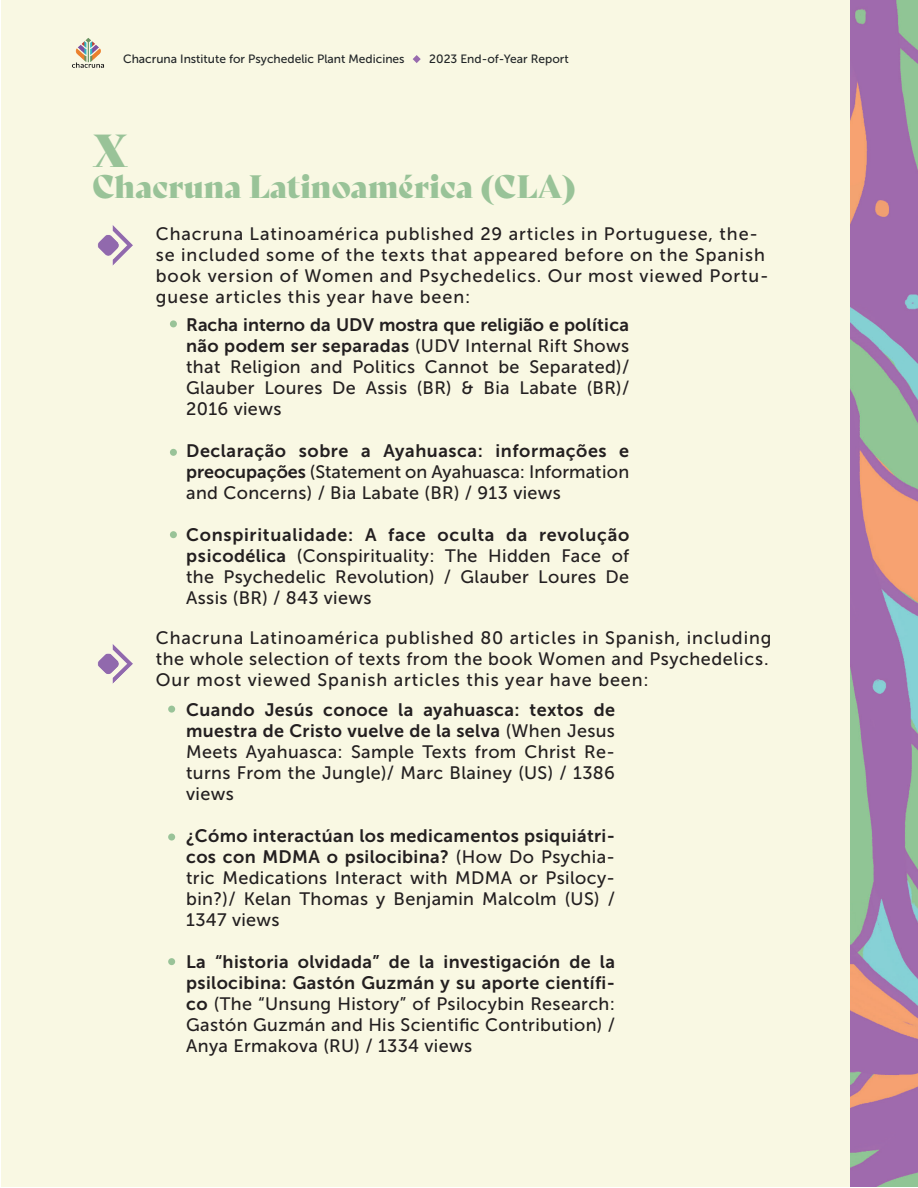
<style>
.page{position:relative;width:918px;height:1188px;background:#fff}
.page>*{position:absolute;margin:0;border:0;box-sizing:border-box;transform-origin:0 0}
.t1{font:45px "Bely Display";color:#99c398}
.t2{font:31.5px "Bely Display";color:#99c398}
.t3{font:18px/21px "Museo Sans 500";letter-spacing:.03em;color:#231f20;text-align:justify}
.t4{font:18px/21px "Museo Sans 500";letter-spacing:.05em;color:#231f20}
.t5{font:18px/21px "Museo Sans 700";letter-spacing:.02em;color:#231f20}
.t6{font:18px "Museo Sans 700";color:#231f20}
.t7{font:18px "Museo Sans 700";letter-spacing:.04em;color:#231f20}
.t8{font:12px "Museo Sans 500";color:#212527}
.s1{font-family:"Museo Sans 700"}
.s2{font-family:"Museo Sans 500"}
</style>
<div class="page">
<div style="left:1px;top:0;width:917px;height:1186px;background:#f9f8e3"></div>
<img style="left:850px;top:0;width:68px;height:1187px">
<svg style="left:413px;top:55px;width:8px;height:8px"></svg>
<img style="left:72px;top:38px;width:32px;height:30px">
<img style="left:97px;top:225px;width:36px;height:41px">
<div style="left:170px;top:320px;width:7px;height:7px;background:#99c398;border-radius:50%"></div>
<img style="left:97px;top:644px;width:36px;height:40px">
<div style="left:168px;top:706px;width:7px;height:7px;background:#99c398;border-radius:50%"></div>
<div style="left:168px;top:834px;width:7px;height:7px;background:#99c398;border-radius:50%"></div>
<div style="left:168px;top:958px;width:7px;height:7px;background:#99c398;border-radius:50%"></div>
<div style="left:170px;top:449px;width:7px;height:7px;background:#99c398;border-radius:50%"></div>
<div style="left:170px;top:531px;width:7px;height:7px;background:#99c398;border-radius:50%"></div>
<p class="t8" style="left:123px;top:52px;width:283px">Chacruna Institute for Psychedelic Plant Medicines</p>
<p class="t8" style="left:429px;top:52px;width:141px">2023 End-of-Year Report</p>
<h1 class="t1" style="left:92px;top:115px;width:37px">X</h1>
<h2 class="t2" style="left:92px;top:161px;width:485px">Chacruna Latinoamérica (CLA)</h2>
<p class="t4" style="left:156px;top:223px;width:614px">Chacruna Latinoamérica published 29 articles in Portuguese, the&shy;se included some of the texts that appeared before on the Spanish book version of Women and Psychedelics. Our most viewed Portu&shy;guese articles this year have been:</p>
<p class="t6" style="left:186px;top:314px;width:445px">Racha interno da UDV mostra que religião e política</p>
<p class="t3" style="left:186px;top:335px;width:445px"><span class="s1">não podem ser separadas</span> (UDV Internal Rift Shows that Religion and Politics Cannot be Separated)/ Glauber Loures De Assis (BR) &amp; Bia Labate (BR)/ 2016 views</p>
<p class="t5" style="left:186px;top:440px;width:445px">Declaração sobre a Ayahuasca: informações e</p>
<p class="t3" style="left:186px;top:461px;width:445px"><span class="s1">preocupações</span> (Statement on Ayahuasca: Information and Concerns) / Bia Labate (BR) / 913 views</p>
<p class="t7" style="left:186px;top:524px;width:445px">Conspiritualidade: A face oculta da revolução</p>
<p class="t3" style="left:186px;top:545px;width:445px"><span class="s1">psicodélica</span> (Conspirituality: The Hidden Face of the Psychedelic Revolution) / Glauber Loures De Assis (BR) / 843 views</p>
<p class="t4" style="left:156px;top:628px;width:617px">Chacruna Latinoamérica published 80 articles in Spanish, including the whole selection of texts from the book Women and Psychedelics.<br>Our most viewed Spanish articles this year have been:</p>
<p class="t5" style="left:186px;top:699px;width:430px">Cuando Jesús conoce la ayahuasca: textos de muestra de Cristo vuelve de la selva <span class="s2">(When Jesus</span></p>
<p class="t3" style="left:186px;top:741px;width:430px">Meets Ayahuasca: Sample Texts from Christ Re&shy;turns From the Jungle)/ Marc Blainey (US) / 1386 views</p>
<p class="t5" style="left:186px;top:825px;width:430px">¿Cómo interactúan los medicamentos psiquiátri&shy;cos con MDMA o psilocibina? <span class="s2">(How Do Psychia-</span></p>
<p class="t3" style="left:186px;top:867px;width:430px">tric Medications Interact with MDMA or Psilocy&shy;bin?)/ Kelan Thomas y Benjamin Malcolm (US) / 1347 views</p>
<p class="t5" style="left:186px;top:951px;width:430px">La “historia olvidada” de la investigación de la psilocibina: Gastón Guzmán y su aporte científi-</p>
<p class="t3" style="left:186px;top:993px;width:430px"><span class="s1">co</span> (The “Unsung History” of Psilocybin Research:<br>Gastón Guzmán and His Scientific Contribution) / Anya Ermakova (RU) / 1334 views</p>
</div>
